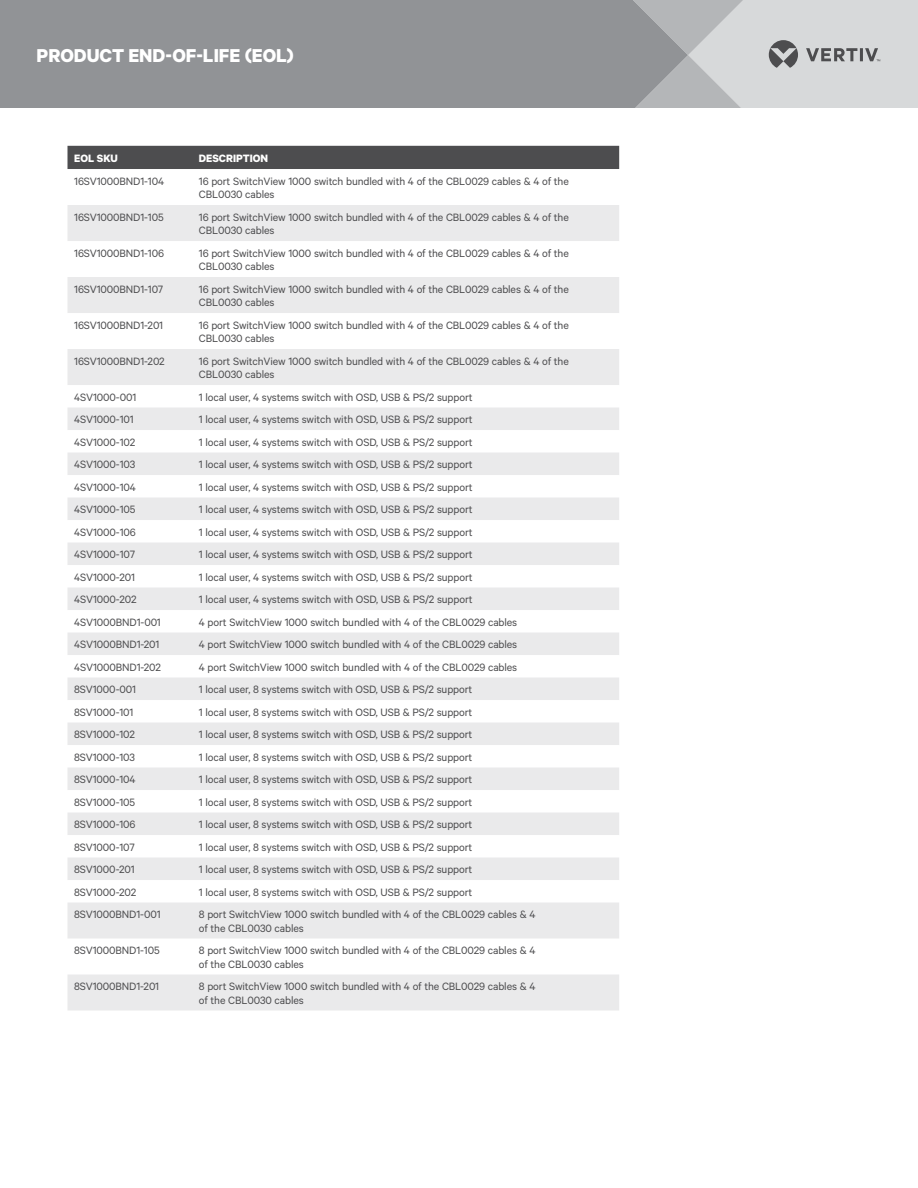
<style>
.page{position:relative;width:918px;height:1188px;background:#fff}
.page>*{position:absolute;margin:0;border:0;box-sizing:border-box;transform-origin:0 0}
.t1{font:700 21px "Calibre";color:#fff}
.t2{font:12px/13.5px "Calibre";letter-spacing:-.01em;color:#4d4d4f}
.t3{font:700 12px "Calibre";color:#fff}
</style>
<div class="page">
<div style="left:0;top:0;width:633px;height:108px;background:#919396"></div>
<svg style="left:633px;top:0;width:285px;height:108px;background:#c5c7c8"></svg>
<div style="left:68px;top:146px;width:551px;height:23px;background:#4d4d4f"></div>
<svg style="left:68px;top:205px;width:551px;height:806px;fill:#eaeaeb"></svg>
<h1 class="t1" style="left:37px;top:43px;width:259px">PRODUCT END-OF-LIFE (EOL)</h1>
<p class="t3" style="left:74px;top:151px;width:45px">EOL SKU</p>
<p class="t3" style="left:199px;top:151px;width:71px">DESCRIPTION</p>
<p class="t2" style="left:74px;top:174px;width:91px">16SV1000BND1-104</p>
<p class="t2" style="left:199px;top:174px;width:371px">16 port SwitchView 1000 switch bundled with 4 of the CBL0029 cables &amp; 4 of the<br>CBL0030 cables</p>
<p class="t2" style="left:74px;top:210px;width:91px">16SV1000BND1-105</p>
<p class="t2" style="left:199px;top:210px;width:371px">16 port SwitchView 1000 switch bundled with 4 of the CBL0029 cables &amp; 4 of the<br>CBL0030 cables</p>
<p class="t2" style="left:74px;top:246px;width:91px">16SV1000BND1-106</p>
<p class="t2" style="left:199px;top:246px;width:371px">16 port SwitchView 1000 switch bundled with 4 of the CBL0029 cables &amp; 4 of the<br>CBL0030 cables</p>
<p class="t2" style="left:74px;top:282px;width:90px">16SV1000BND1-107</p>
<p class="t2" style="left:199px;top:282px;width:371px">16 port SwitchView 1000 switch bundled with 4 of the CBL0029 cables &amp; 4 of the<br>CBL0030 cables</p>
<p class="t2" style="left:74px;top:318px;width:90px">16SV1000BND1-201</p>
<p class="t2" style="left:199px;top:318px;width:371px">16 port SwitchView 1000 switch bundled with 4 of the CBL0029 cables &amp; 4 of the<br>CBL0030 cables</p>
<p class="t2" style="left:74px;top:354px;width:92px">16SV1000BND1-202</p>
<p class="t2" style="left:199px;top:354px;width:371px">16 port SwitchView 1000 switch bundled with 4 of the CBL0029 cables &amp; 4 of the<br>CBL0030 cables</p>
<p class="t2" style="left:74px;top:390px;width:64px">4SV1000-001</p>
<p class="t2" style="left:199px;top:390px;width:275px">1 local user, 4 systems switch with OSD, USB &amp; PS/2 support</p>
<p class="t2" style="left:74px;top:412px;width:61px">4SV1000-101</p>
<p class="t2" style="left:199px;top:412px;width:275px">1 local user, 4 systems switch with OSD, USB &amp; PS/2 support</p>
<p class="t2" style="left:74px;top:435px;width:63px">4SV1000-102</p>
<p class="t2" style="left:199px;top:435px;width:275px">1 local user, 4 systems switch with OSD, USB &amp; PS/2 support</p>
<p class="t2" style="left:74px;top:457px;width:63px">4SV1000-103</p>
<p class="t2" style="left:199px;top:457px;width:275px">1 local user, 4 systems switch with OSD, USB &amp; PS/2 support</p>
<p class="t2" style="left:74px;top:480px;width:63px">4SV1000-104</p>
<p class="t2" style="left:199px;top:480px;width:275px">1 local user, 4 systems switch with OSD, USB &amp; PS/2 support</p>
<p class="t2" style="left:74px;top:502px;width:63px">4SV1000-105</p>
<p class="t2" style="left:199px;top:502px;width:275px">1 local user, 4 systems switch with OSD, USB &amp; PS/2 support</p>
<p class="t2" style="left:74px;top:525px;width:63px">4SV1000-106</p>
<p class="t2" style="left:199px;top:525px;width:275px">1 local user, 4 systems switch with OSD, USB &amp; PS/2 support</p>
<p class="t2" style="left:74px;top:547px;width:62px">4SV1000-107</p>
<p class="t2" style="left:199px;top:547px;width:275px">1 local user, 4 systems switch with OSD, USB &amp; PS/2 support</p>
<p class="t2" style="left:74px;top:570px;width:62px">4SV1000-201</p>
<p class="t2" style="left:199px;top:570px;width:275px">1 local user, 4 systems switch with OSD, USB &amp; PS/2 support</p>
<p class="t2" style="left:74px;top:592px;width:64px">4SV1000-202</p>
<p class="t2" style="left:199px;top:592px;width:275px">1 local user, 4 systems switch with OSD, USB &amp; PS/2 support</p>
<p class="t2" style="left:74px;top:615px;width:88px">4SV1000BND1-001</p>
<p class="t2" style="left:199px;top:615px;width:320px">4 port SwitchView 1000 switch bundled with 4 of the CBL0029 cables</p>
<p class="t2" style="left:74px;top:637px;width:87px">4SV1000BND1-201</p>
<p class="t2" style="left:199px;top:637px;width:320px">4 port SwitchView 1000 switch bundled with 4 of the CBL0029 cables</p>
<p class="t2" style="left:74px;top:660px;width:88px">4SV1000BND1-202</p>
<p class="t2" style="left:199px;top:660px;width:320px">4 port SwitchView 1000 switch bundled with 4 of the CBL0029 cables</p>
<p class="t2" style="left:74px;top:682px;width:63px">8SV1000-001</p>
<p class="t2" style="left:199px;top:682px;width:275px">1 local user, 8 systems switch with OSD, USB &amp; PS/2 support</p>
<p class="t2" style="left:74px;top:705px;width:61px">8SV1000-101</p>
<p class="t2" style="left:199px;top:705px;width:275px">1 local user, 8 systems switch with OSD, USB &amp; PS/2 support</p>
<p class="t2" style="left:74px;top:727px;width:62px">8SV1000-102</p>
<p class="t2" style="left:199px;top:727px;width:275px">1 local user, 8 systems switch with OSD, USB &amp; PS/2 support</p>
<p class="t2" style="left:74px;top:750px;width:62px">8SV1000-103</p>
<p class="t2" style="left:199px;top:750px;width:275px">1 local user, 8 systems switch with OSD, USB &amp; PS/2 support</p>
<p class="t2" style="left:74px;top:772px;width:63px">8SV1000-104</p>
<p class="t2" style="left:199px;top:772px;width:275px">1 local user, 8 systems switch with OSD, USB &amp; PS/2 support</p>
<p class="t2" style="left:74px;top:795px;width:63px">8SV1000-105</p>
<p class="t2" style="left:199px;top:795px;width:275px">1 local user, 8 systems switch with OSD, USB &amp; PS/2 support</p>
<p class="t2" style="left:74px;top:817px;width:63px">8SV1000-106</p>
<p class="t2" style="left:199px;top:817px;width:275px">1 local user, 8 systems switch with OSD, USB &amp; PS/2 support</p>
<p class="t2" style="left:74px;top:840px;width:62px">8SV1000-107</p>
<p class="t2" style="left:199px;top:840px;width:275px">1 local user, 8 systems switch with OSD, USB &amp; PS/2 support</p>
<p class="t2" style="left:74px;top:862px;width:62px">8SV1000-201</p>
<p class="t2" style="left:199px;top:862px;width:275px">1 local user, 8 systems switch with OSD, USB &amp; PS/2 support</p>
<p class="t2" style="left:74px;top:885px;width:64px">8SV1000-202</p>
<p class="t2" style="left:199px;top:885px;width:275px">1 local user, 8 systems switch with OSD, USB &amp; PS/2 support</p>
<p class="t2" style="left:74px;top:907px;width:88px">8SV1000BND1-001</p>
<p class="t2" style="left:199px;top:907px;width:338px">8 port SwitchView 1000 switch bundled with 4 of the CBL0029 cables &amp; 4 of the CBL0030 cables</p>
<p class="t2" style="left:74px;top:943px;width:87px">8SV1000BND1-105</p>
<p class="t2" style="left:199px;top:943px;width:338px">8 port SwitchView 1000 switch bundled with 4 of the CBL0029 cables &amp; 4 of the CBL0030 cables</p>
<p class="t2" style="left:74px;top:979px;width:86px">8SV1000BND1-201</p>
<p class="t2" style="left:199px;top:979px;width:338px">8 port SwitchView 1000 switch bundled with 4 of the CBL0029 cables &amp; 4 of the CBL0030 cables</p>
</div>
